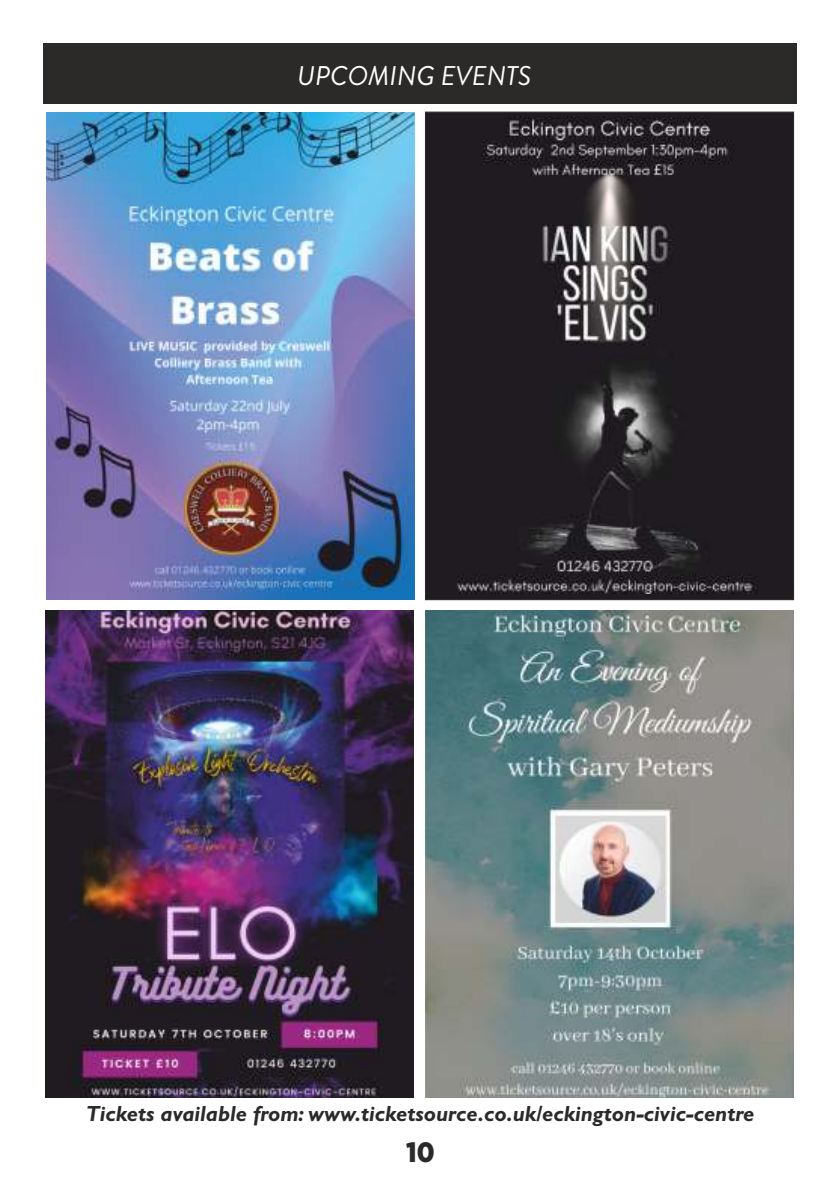
<style>
.page{position:relative;width:840px;height:1191px;background:#fff}
.page>*{position:absolute;margin:0;border:0;box-sizing:border-box;transform-origin:0 0}
.t1{font:900 28px "Gotham Narrow";color:#2b2a29}
.t2{font:italic 27px "Brandon Grotesque";color:#fefefe}
.t3{font:italic 700 22px "Gill Sans";color:#2b2a29}
</style>
<div class="page">
<svg style="left:425px;top:111px;width:369px;height:490px;background:#272327"></svg>
<img style="left:433px;top:117px;width:342px;height:476px">
<div style="left:43px;top:44px;width:753px;height:60px;background:#2b2a29"></div>
<img style="left:46px;top:112px;width:368px;height:487px">
<img style="left:46px;top:610px;width:367px;height:487px">
<img style="left:425px;top:610px;width:367px;height:487px">
<p class="t2" style="left:297px;top:66px;width:235px">UPCOMING EVENTS</p>
<p class="t3" style="left:86px;top:1106px;width:669px">Tickets available from: www.ticketsource.co.uk/eckington-civic-centre</p>
<p class="t1" style="left:406px;top:1139px;width:30px">10</p>
</div>
